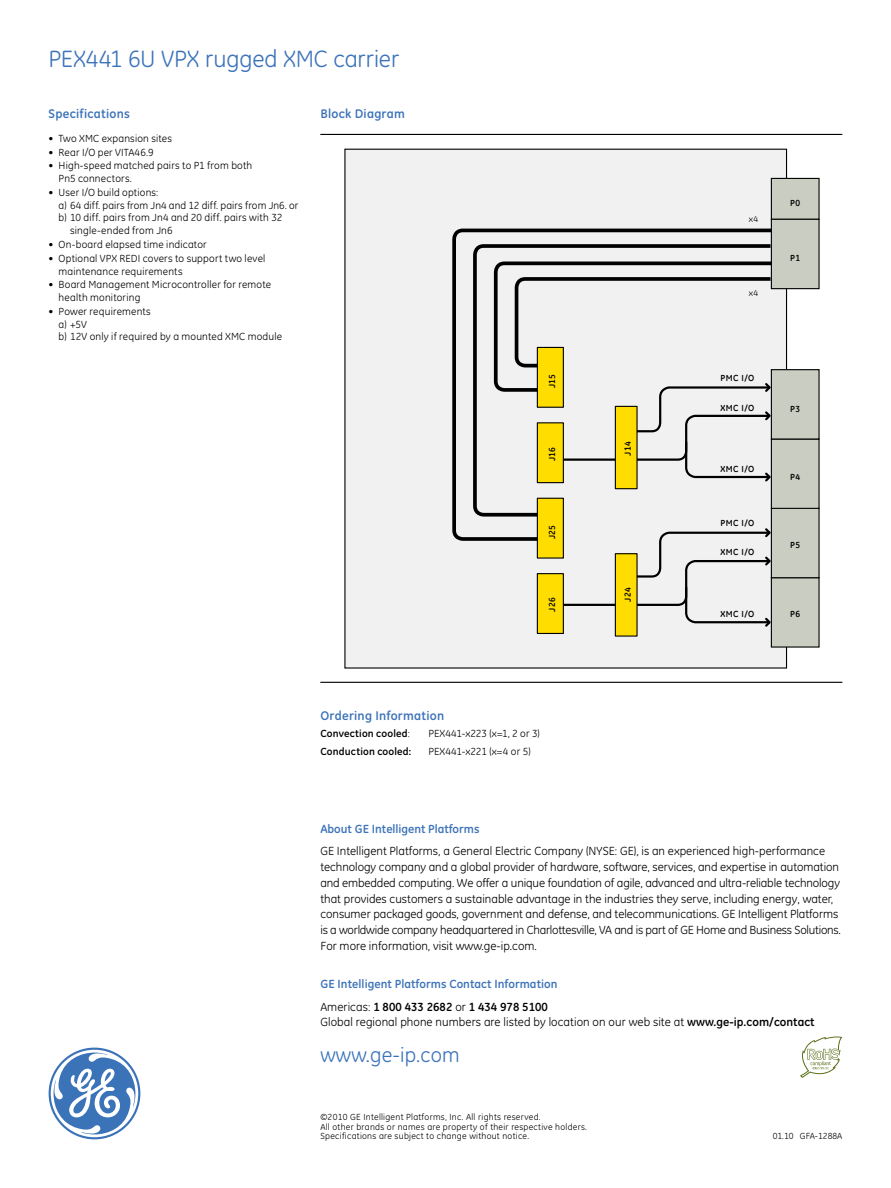
<style>
.page{position:relative;width:891px;height:1188px;background:#fff}
.page>*{position:absolute;margin:0;border:0;box-sizing:border-box;transform-origin:0 0}
.t1{font:24px "GE Inspira";letter-spacing:-.005em;color:#3c73b9}
.t2{font:21px "GE Inspira";letter-spacing:.005em;color:#3c73b9}
.t3{font:700 12.75px "GE Inspira";letter-spacing:.02em;color:#3c73b9}
.t4{font:12px/15.8px "GE Inspira";letter-spacing:-.005em;color:#000}
.t5{font:700 12px/22.5px "GE Inspira";letter-spacing:.005em;color:#3c73b9}
.t6{font:10.5px/12.8px "GE Inspira";letter-spacing:.015em;color:#000}
.t7{font:700 10.5px "GE Inspira";letter-spacing:.015em;color:#000}
.t8{font:9px/9.8px "GE Inspira";letter-spacing:.03em;color:#000}
.t9{font:9px "GE Inspira";color:#000}
.t10{font:700 8.85px "GE Inspira";letter-spacing:.05em;color:#000}
.t11{font:8.85px "GE Inspira";color:#000}
.s1{font-weight:400}
.s2{font-weight:400;color:#000}
.s3{color:#000}
.s4{font-weight:700}
</style>
<div class="page">
<svg style="left:49px;top:1048px;width:91px;height:91px"></svg>
<svg style="left:800px;top:1036px;width:42px;height:42px"></svg>
<div style="left:345px;top:149px;width:442px;height:519px;background:#f1f1f2"></div>
<div style="left:771px;top:178px;width:48px;height:41px;background:#cacec2"></div>
<div style="left:771px;top:178px;width:49px;height:42px;border:1px solid #000"></div>
<div style="left:771px;top:219px;width:48px;height:70px;background:#cacec2"></div>
<div style="left:771px;top:219px;width:49px;height:70px;border:1px solid #000"></div>
<div style="left:771px;top:578px;width:48px;height:69px;background:#cacec2"></div>
<div style="left:771px;top:508px;width:48px;height:70px;background:#cacec2"></div>
<div style="left:771px;top:508px;width:49px;height:70px;border:1px solid #000"></div>
<div style="left:771px;top:439px;width:48px;height:69px;background:#cacec2"></div>
<div style="left:771px;top:438px;width:49px;height:71px;border:1px solid #000"></div>
<div style="left:771px;top:370px;width:48px;height:69px;background:#cacec2"></div>
<div style="left:771px;top:369px;width:49px;height:71px;border:1px solid #000"></div>
<div style="left:537px;top:498px;width:26px;height:60px;background:#fd0"></div>
<div style="left:537px;top:498px;width:27px;height:61px;border:1px solid #000"></div>
<div style="left:537px;top:574px;width:26px;height:59px;background:#fd0"></div>
<div style="left:537px;top:573px;width:27px;height:61px;border:1px solid #000"></div>
<svg style="left:561px;top:543px;width:212px;height:86px"></svg>
<div style="left:615px;top:554px;width:22px;height:82px;background:#fd0"></div>
<div style="left:615px;top:553px;width:23px;height:84px;border:1px solid #000"></div>
<svg style="left:452px;top:227px;width:323px;height:316px"></svg>
<hr style="left:320px;top:134px;width:522px;height:1px;background:#000">
<hr style="left:320px;top:682px;width:522px;height:1px;background:#000">
<h1 class="t1" style="left:49px;top:45px;width:352px">PEX441 6U VPX rugged XMC carrier</h1>
<p class="t3" style="left:49px;top:106px;width:83px">Specifications</p>
<p class="t6" style="left:49px;top:132px;width:125px">• Two XMC expansion sites</p>
<p class="t6" style="left:49px;top:146px;width:107px">• Rear I/O per VITA46.9</p>
<p class="t6" style="left:59px;top:159px;width:195px;text-indent:-10px">• High-speed matched pairs to P1 from both<br>Pn5 connectors.</p>
<p class="t6" style="left:49px;top:186px;width:111px">• User I/O build options:</p>
<p class="t6" style="left:59px;top:199px;width:241px">a) 64 diff. pairs from Jn4 and 12 diff. pairs from Jn6. or</p>
<p class="t6" style="left:59px;top:211px;width:225px">b) 10 diff. pairs from Jn4 and 20 diff. pairs with 32</p>
<p class="t6" style="left:70px;top:224px;width:104px">single-ended from Jn6</p>
<p class="t6" style="left:49px;top:238px;width:160px">• On-board elapsed time indicator</p>
<p class="t6" style="left:59px;top:252px;width:208px;text-indent:-10px">• Optional VPX REDI covers to support two level maintenance requirements</p>
<p class="t6" style="left:59px;top:278px;width:214px;text-indent:-10px">• Board Management Microcontroller for remote health monitoring</p>
<p class="t6" style="left:59px;top:305px;width:225px;text-indent:-10px">• Power requirements<br>a) +5V<br>b) 12V only if required by a mounted XMC module</p>
<p class="t3" style="left:320px;top:106px;width:86px">Block Diagram</p>
<p class="t10" style="left:546px;top:388px;width:16px;rotate:-90deg">J15</p>
<p class="t10" style="left:546px;top:461px;width:16px;rotate:-90deg">J16</p>
<p class="t10" style="left:546px;top:539px;width:16px;rotate:-90deg">J25</p>
<p class="t10" style="left:546px;top:612px;width:16px;rotate:-90deg">J26</p>
<p class="t3" style="left:320px;top:707px;width:125px">Ordering Information</p>
<p class="t7" style="left:320px;top:727px;width:91px">Convection cooled<span class="s1">:</span></p>
<p class="t6" style="left:428px;top:727px;width:113px">PEX441-x223 (x=1, 2 or 3)</p>
<p class="t7" style="left:320px;top:745px;width:92px">Conduction cooled:</p>
<p class="t6" style="left:428px;top:745px;width:104px">PEX441-x221 (x=4 or 5)</p>
<p class="t10" style="left:622px;top:456px;width:16px;rotate:-90deg">J14</p>
<p class="t10" style="left:622px;top:602px;width:16px;rotate:-90deg">J24</p>
<p class="t11" style="left:749px;top:213px;width:11px">x4</p>
<p class="t11" style="left:749px;top:287px;width:11px">x4</p>
<p class="t10" style="left:721px;top:372px;width:35px">PMC I/O</p>
<p class="t10" style="left:721px;top:402px;width:35px">XMC I/O</p>
<p class="t10" style="left:721px;top:463px;width:35px">XMC I/O</p>
<p class="t10" style="left:721px;top:517px;width:35px">PMC I/O</p>
<p class="t10" style="left:721px;top:546px;width:35px">XMC I/O</p>
<p class="t10" style="left:721px;top:608px;width:35px">XMC I/O</p>
<p class="t10" style="left:790px;top:197px;width:11px">P0</p>
<p class="t10" style="left:790px;top:252px;width:11px">P1</p>
<p class="t10" style="left:790px;top:403px;width:11px">P3</p>
<p class="t10" style="left:790px;top:471px;width:11px">P4</p>
<p class="t10" style="left:790px;top:539px;width:11px">P5</p>
<p class="t10" style="left:790px;top:609px;width:11px">P6</p>
<p class="t5" style="left:320px;top:817px;width:161px">About GE Intelligent Platforms</p>
<p class="t4" style="left:320px;top:843px;width:522px">GE Intelligent Platforms, a General Electric Company (NYSE: GE), is an experienced high-performance technology company and a global provider of hardware, software, services, and expertise in automation and embedded computing. We offer a unique foundation of agile, advanced and ultra-reliable technology that provides customers a sustainable advantage in the industries they serve, including energy, water, consumer packaged goods, government and defense, and telecommunications. GE Intelligent Platforms is a worldwide company headquartered in Charlottesville, VA and is part of GE Home and Business Solutions.<br>For more information, visit www.ge-ip.com.</p>
<p class="t5" style="left:320px;top:973px;width:239px">GE Intelligent Platforms Contact Information<br><span class="s2">Americas:</span> <span class="s3">1 800 433 2682</span> <span class="s2">or</span> <span class="s3">1 434 978 5100</span></p>
<p class="t4" style="left:320px;top:1014px;width:496px">Global regional phone numbers are listed by location on our web site at <span class="s4">www.ge-ip.com/contact</span></p>
<h2 class="t2" style="left:320px;top:1043px;width:141px">www.ge-ip.com</h2>
<p class="t8" style="left:320px;top:1112px;width:268px">©2010 GE Intelligent Platforms, Inc. All rights reserved.<br>All other brands or names are property of their respective holders.<br>Specifications are subject to change without notice.</p>
<p class="t9" style="left:773px;top:1131px;width:71px">01.10 GFA-1288A</p>
</div>
